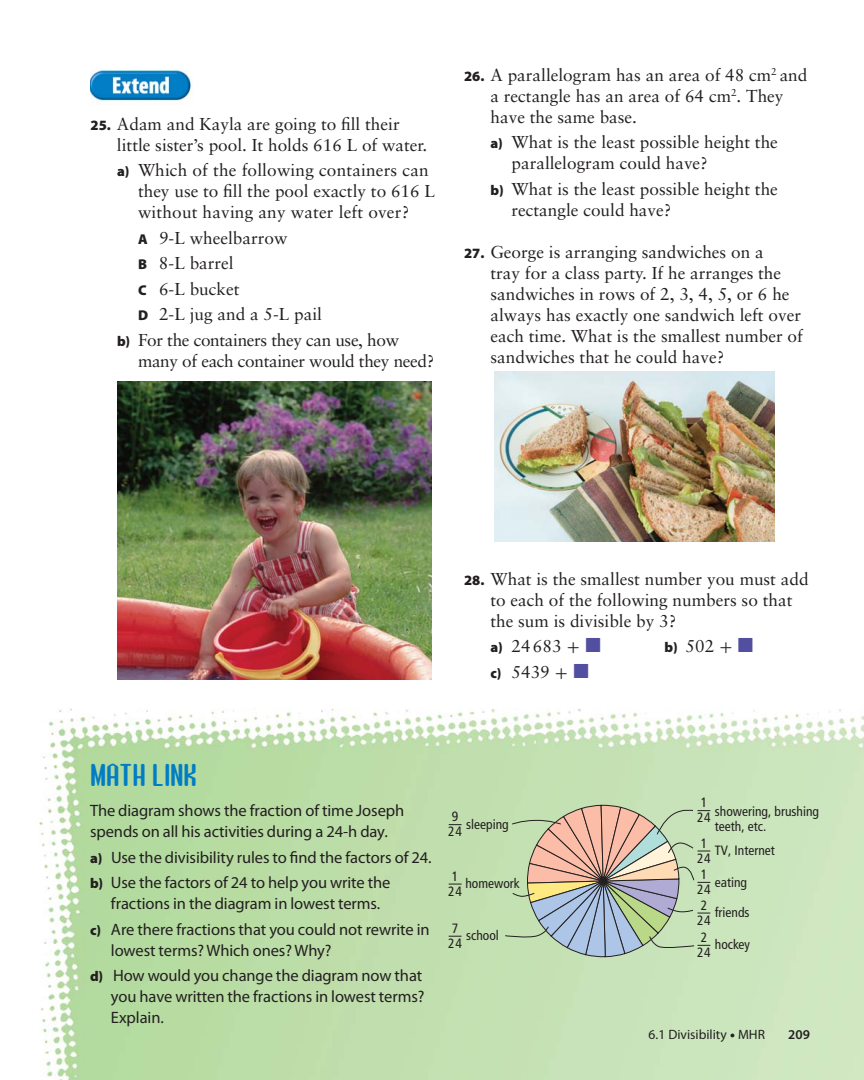
<style>
.page{position:relative;width:864px;height:1080px;background:#fff}
.page>*{position:absolute;margin:0;border:0;box-sizing:border-box;transform-origin:0 0}
.t1{font:700 36px "Atomic Sans ICG";letter-spacing:-.005em;color:#007dc5}
.t2{font:17.25px/21px "Sabon";color:#231f20}
.t3{font:17.25px "Sabon";letter-spacing:-.02em;color:#231f20}
.t4{font:16.5px/25.5px "Myriad Pro";letter-spacing:-.005em;color:#231f20}
.t5{font:condensed 13.5px/15px "Frutiger";color:#231f20}
.t6{font:13.5px "Myriad Pro";color:#231f20}
.t7{font:600 13.5px "Myriad Pro";color:#231f20}
.s1{font-family:"Myriad Pro";font-weight:900;font-size:14.25px}
.s2{font-family:"Uni Math"}
.s3{font-family:"Uni Math";font-size:21px;color:#524fa1}
.s4{font-weight:900;font-size:14.25px}
.s5{font-weight:900}
</style>
<div class="page">
<img style="left:39px;top:708px;width:825px;height:372px">
<img style="left:90px;top:71px;width:102px;height:30px">
<svg style="left:527px;top:805px;width:153px;height:152px"></svg>
<svg style="left:448px;top:806px;width:263px;height:143px;background:#bfc7ac"></svg>
<img style="left:117px;top:381px;width:315px;height:299px">
<img style="left:495px;top:372px;width:280px;height:169px">
<p class="t2" style="left:117px;top:115px;width:312px;text-indent:-26px"><span class="s1">25.</span> Adam and Kayla are going to fill their little sister’s pool. It holds 616 L of water.</p>
<p class="t2" style="left:138px;top:161px;width:299px;text-indent:-21px"><span class="s1">a)</span> Which of the following containers can they use to fill the pool exactly to 616 L without having any water left over?</p>
<p class="t2" style="left:138px;top:229px;width:151px"><span class="s1">A</span> 9-L wheelbarrow</p>
<p class="t2" style="left:138px;top:254px;width:97px"><span class="s1">B</span> 8-L barrel</p>
<p class="t2" style="left:138px;top:280px;width:103px"><span class="s1">C</span> 6-L bucket</p>
<p class="t2" style="left:138px;top:305px;width:185px"><span class="s1">D</span> 2-L jug and a 5-L pail</p>
<p class="t3" style="left:117px;top:333px;width:284px"><span class="s1">b)</span> For the containers they can use, how</p>
<p class="t3" style="left:138px;top:354px;width:298px">many of each container would they need?</p>
<p class="t2" style="left:490px;top:66px;width:318px;text-indent:-26px"><span class="s1">26.</span> A parallelogram has an area of 48 cm <sup>2</sup> and a rectangle has an area of 64 cm <sup>2</sup>. They have the same base.</p>
<p class="t2" style="left:511px;top:133px;width:268px;text-indent:-21px"><span class="s1">a)</span> What is the least possible height the parallelogram could have?</p>
<p class="t2" style="left:512px;top:180px;width:268px;text-indent:-21px"><span class="s1">b)</span> What is the least possible height the rectangle could have?</p>
<p class="t2" style="left:490px;top:243px;width:314px;text-indent:-26px"><span class="s1">27.</span> George is arranging sandwiches on a<br>tray for a class party. If he arranges the sandwiches in rows of 2, 3, 4, 5, or 6 he always has exactly one sandwich left over each time. What is the smallest number of sandwiches that he could have?</p>
<p class="t2" style="left:490px;top:570px;width:320px;text-indent:-26px"><span class="s1">28.</span> What is the smallest number you must add to each of the following numbers so that the sum is divisible by 3?</p>
<p class="t2" style="left:490px;top:637px;width:112px"><span class="s1">a)</span> 24 683 <span class="s2">+</span> <span class="s3">-</span></p>
<p class="t2" style="left:664px;top:637px;width:91px"><span class="s1">b)</span> 502 <span class="s2">+</span> <span class="s3">-</span></p>
<p class="t2" style="left:490px;top:663px;width:100px"><span class="s1">c)</span> 5439 <span class="s2">+</span> <span class="s3">-</span></p>
<h1 class="t1" style="left:90px;top:764px;width:109px">MATH LINK</h1>
<p class="t4" style="left:90px;top:802px;width:316px;line-height:21px">The diagram shows the fraction of time Joseph spends on all his activities during a 24-h day.</p>
<p class="t4" style="left:90px;top:846px;width:343px"><span class="s4">a)</span> Use the divisibility rules to find the factors of 24. <span class="s4">b)</span> Use the factors of 24 to help you write the</p>
<p class="t4" style="left:90px;top:893px;width:341px;text-indent:21px">fractions in the diagram in lowest terms.<br><span class="s4">c)</span> Are there fractions that you could not rewrite in</p>
<p class="t4" style="left:90px;top:939px;width:334px;text-indent:21px">lowest terms? Which ones? Why?<br><span class="s4">d)</span> How would you change the diagram now that</p>
<p class="t4" style="left:111px;top:988px;width:315px;line-height:21px">you have written the fractions in lowest terms?<br>Explain.</p>
<p class="t5" style="left:448px;top:810px;width:15px">9<br>24</p>
<p class="t5" style="left:466px;top:818px;width:44px">sleeping</p>
<p class="t5" style="left:448px;top:870px;width:15px">1<br>24</p>
<p class="t5" style="left:465px;top:877px;width:56px">homework</p>
<p class="t5" style="left:448px;top:922px;width:15px">7<br>24</p>
<p class="t5" style="left:466px;top:928px;width:34px">school</p>
<p class="t5" style="left:697px;top:796px;width:15px">1<br>24</p>
<p class="t5" style="left:697px;top:836px;width:15px">1<br>24</p>
<p class="t5" style="left:715px;top:805px;width:106px">showering, brushing teeth, etc.</p>
<p class="t5" style="left:715px;top:844px;width:61px">TV, Internet</p>
<p class="t5" style="left:697px;top:868px;width:15px">1<br>24<br>2<br>24</p>
<p class="t5" style="left:715px;top:876px;width:34px">eating</p>
<p class="t5" style="left:715px;top:906px;width:36px">friends</p>
<p class="t5" style="left:697px;top:931px;width:15px">2<br>24</p>
<p class="t5" style="left:715px;top:938px;width:37px">hockey</p>
<p class="t6" style="left:649px;top:1030px;width:118px">6.1 Divisibility <span class="s5">•</span> MHR</p>
<p class="t7" style="left:788px;top:1030px;width:23px">209</p>
</div>
